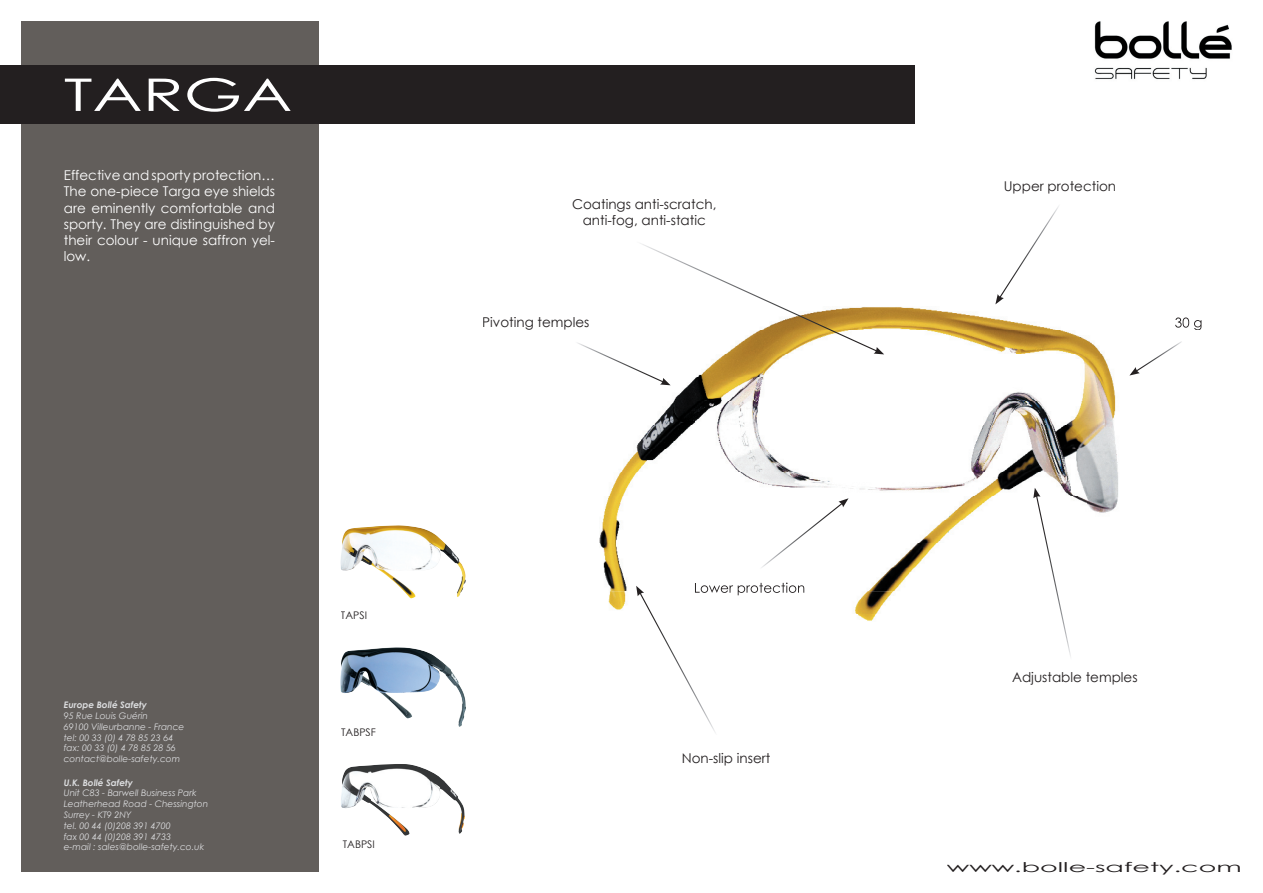
<style>
.page{position:relative;width:1263px;height:893px;background:#fff}
.page>*{position:absolute;margin:0;border:0;box-sizing:border-box;transform-origin:0 0}
.t1{font:45px "Century Gothic";color:#fff;scale:1.5 1}
.t2{font:13.5px/16.2px "Century Gothic";color:#fff;text-align:justify}
.t3{font:13.5px/16.2px "Century Gothic";color:#231f20;text-align:center}
.t4{font:13.5px "Century Gothic";color:#231f20;scale:2 1}
.t5{font:10.5px "Century Gothic";color:#231f20}
.t6{font:italic 9px/10.8px "Century Gothic";color:#dcdddf}
.t7{font:italic 700 9px "Century Gothic";color:#dcdddf}
</style>
<div class="page">
<img style="left:340px;top:647px;width:126px;height:80px">
<div style="left:21px;top:21px;width:298px;height:851px;background:#625e5b"></div>
<div style="left:0;top:65px;width:914px;height:58px;background:#231f20"></div>
<img style="left:340px;top:525px;width:126px;height:74px">
<img style="left:341px;top:764px;width:124px;height:72px">
<img style="left:599px;top:307px;width:519px;height:314px">
<svg style="left:1130px;top:341px;width:52px;height:34px"></svg>
<svg style="left:1175px;top:317px;width:26px;height:13px"></svg>
<svg style="left:1033px;top:488px;width:39px;height:169px"></svg>
<svg style="left:995px;top:206px;width:64px;height:98px"></svg>
<svg style="left:636px;top:586px;width:81px;height:147px"></svg>
<svg style="left:759px;top:498px;width:89px;height:72px"></svg>
<svg style="left:577px;top:243px;width:307px;height:142px"></svg>
<img style="left:1094px;top:21px;width:138px;height:59px">
<img style="left:695px;top:583px;width:109px;height:8px">
<img style="left:695px;top:591px;width:109px;height:4px">
<h1 class="t1" style="left:64px;top:63px;width:154px">TARGA</h1>
<h2 class="t2" style="left:64px;top:167px;width:213px">Effective and sporty protection… The one-piece Targa eye shields are eminently comfortable and sporty. They are distinguished by their colour - unique saffron yel&shy;low.</h2>
<h2 class="t3" style="left:572px;top:196px;width:146px">Coatings anti-scratch, anti-fog, anti-static</h2>
<h2 class="t3" style="left:482px;top:314px;width:109px">Pivoting temples</h2>
<p class="t7" style="left:64px;top:698px;width:85px">Europe Bollé Safety</p>
<p class="t6" style="left:64px;top:710px;width:122px">95 Rue Louis Guérin<br>69100 Villeurbanne - France tel: 00 33 (0) 4 78 85 23 64 fax: 00 33 (0) 4 78 85 28 56 contact@bolle-safety.com</p>
<p class="t7" style="left:64px;top:775px;width:71px">U.K. Bollé Safety</p>
<p class="t6" style="left:64px;top:788px;width:146px">Unit C83 - Barwell Business Park<br>Leatherhead Road - Chessington<br>Surrey - KT9 2NY<br>tel. 00 44 (0)208 391 4700<br>fax 00 44 (0)208 391 4733<br>e-mail : sales@bolle-safety.co.uk</p>
<p class="t5" style="left:341px;top:608px;width:28px">TAPSI</p>
<p class="t5" style="left:341px;top:724px;width:36px">TABPSF</p>
<p class="t5" style="left:343px;top:837px;width:34px">TABPSI</p>
<h2 class="t3" style="left:682px;top:750px;width:90px">Non-slip insert</h2>
<h2 class="t3" style="left:1004px;top:178px;width:114px">Upper protection</h2>
<h2 class="t3" style="left:1012px;top:669px;width:127px">Adjustable temples</h2>
<h2 class="t4" style="left:947px;top:857px;width:149px">www.bolle-safety.com</h2>
</div>
